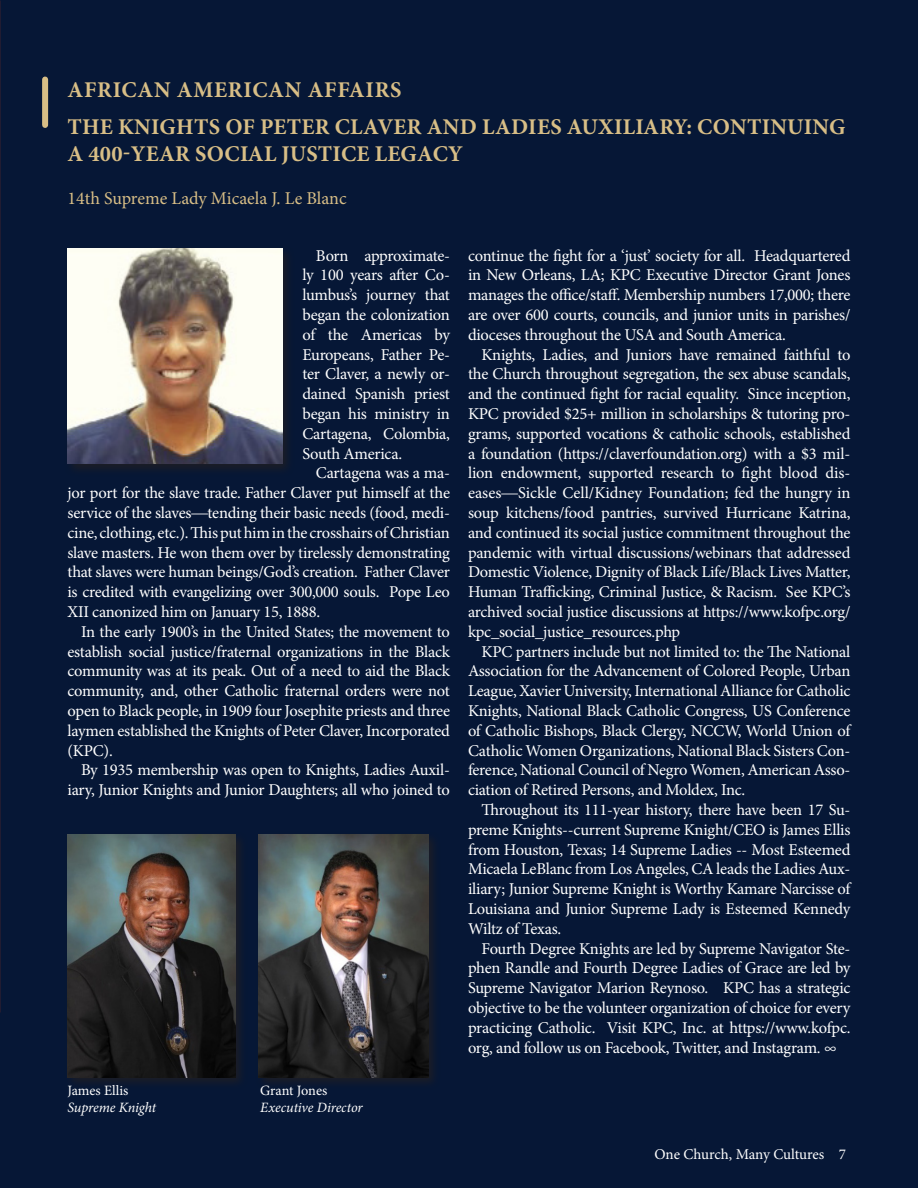
<style>
.page{position:relative;width:918px;height:1188px;background:#061736}
.page>*{position:absolute;margin:0;border:0;box-sizing:border-box;transform-origin:0 0}
.Header_Orange{font:700 22.5px/27px "Minion Pro";letter-spacing:.01em;color:#d8be86}
.Header_Orange-2{font:700 22.5px "Minion Pro";letter-spacing:.03em;color:#d8be86}
.t1{font:18px "Minion Pro";color:#d8be86}
.t2{font:16.5px/19.8px "Minion Pro";letter-spacing:-.015em;color:#fff;text-align:justify}
.t3{font:15px "Minion Pro";letter-spacing:-.01em;color:#fff}
.t4{font:italic 14.25px "Minion Pro";letter-spacing:-.01em;color:#fff}
.t5{font:14.25px "Minion Pro";letter-spacing:-.005em;color:#fff}
.s1{font-family:"Times New Roman"}
</style>
<div class="page">
<div style="left:42px;top:80px;width:6px;height:45px;background:#d8be86"></div>
<div style="left:64px;top:245px;width:231px;height:231px;background:#231f20;opacity:.75"></div>
<img style="left:68px;top:249px;width:214px;height:214px">
<div style="left:64px;top:831px;width:184px;height:260px;background:#231f20;opacity:.75"></div>
<img style="left:68px;top:834px;width:167px;height:243px">
<div style="left:255px;top:831px;width:186px;height:260px;background:#231f20;opacity:.75"></div>
<img style="left:259px;top:834px;width:169px;height:243px">
<p class="Header_Orange-2" style="left:68px;top:74px;width:336px">AFRICAN AMERICAN AFFAIRS</p>
<p class="Header_Orange" style="left:68px;top:114px;width:780px">THE KNIGHTS OF PETER CLAVER AND LADIES AUXILIARY: CONTINUING<br>A 400-YEAR SOCIAL JUSTICE LEGACY</p>
<p class="t1" style="left:68px;top:186px;width:281px">14th Supreme Lady Micaela J. Le Blanc</p>
<p class="t2" style="left:302px;top:246px;width:149px;text-indent:14px">Born approximate&shy;ly 100 years after Co&shy;lumbus’s journey that began the colonization of the Americas by Europeans, Father Pe&shy;ter Claver, a newly or&shy;dained Spanish priest began his ministry in Cartagena, Colombia, South America.</p>
<p class="t2" style="left:68px;top:463px;width:384px;text-indent:248px">Cartagena was a ma&shy;jor port for the slave trade. Father Claver put himself at the service of the slaves<span class="s1">—</span>tending their basic needs (food, medi&shy;cine, clothing, etc.). This put him in the crosshairs of Christian slave masters. He won them over by tirelessly demonstrating that slaves were human beings/God’s creation. Father Claver is credited with evangelizing over 300,000 souls. Pope Leo XII canonized him on January 15, 1888.</p>
<p class="t2" style="left:68px;top:622px;width:384px;text-indent:14px">In the early 1900’s in the United States; the movement to establish social justice/fraternal organizations in the Black community was at its peak. Out of a need to aid the Black community, and, other Catholic fraternal orders were not open to Black people, in 1909 four Josephite priests and three laymen established the Knights of Peter Claver, Incorporated (KPC).</p>
<p class="t2" style="left:68px;top:760px;width:384px;text-align:right">By 1935 membership was open to Knights, Ladies Auxil&shy;iary, Junior Knights and Junior Daughters; all who joined to</p>
<p class="t5" style="left:68px;top:1081px;width:63px">James Ellis</p>
<p class="t4" style="left:68px;top:1098px;width:90px">Supreme Knight</p>
<p class="t5" style="left:260px;top:1081px;width:69px">Grant Jones</p>
<p class="t4" style="left:260px;top:1098px;width:104px">Executive Director</p>
<p class="t2" style="left:468px;top:246px;width:384px">continue the fight for a ‘just’ society for all. Headquartered in New Orleans, LA; KPC Executive Director Grant Jones manages the office/staff. Membership numbers 17,000; there are over 600 courts, councils, and junior units in parishes/ dioceses throughout the USA and South America.</p>
<p class="t2" style="left:468px;top:345px;width:384px;text-indent:14px">Knights, Ladies, and Juniors have remained faithful to the Church throughout segregation, the sex abuse scandals, and the continued fight for racial equality. Since inception, KPC provided $25+ million in scholarships &amp; tutoring pro&shy;grams, supported vocations &amp; catholic schools, established a foundation (https://claverfoundation.org) with a $3 mil&shy;lion endowment, supported research to fight blood dis&shy;eases<span class="s1">—</span>Sickle Cell/Kidney Foundation; fed the hungry in soup kitchens/food pantries, survived Hurricane Katrina, and continued its social justice commitment throughout the pandemic with virtual discussions/webinars that addressed Domestic Violence, Dignity of Black Life/Black Lives Matter, Human Trafficking, Criminal Justice, &amp; Racism. See KPC’s archived social justice discussions at https://www.kofpc.org/ kpc_social_justice_resources.php</p>
<p class="t2" style="left:468px;top:642px;width:384px;text-indent:14px">KPC partners include but not limited to: the The National Association for the Advancement of Colored People, Urban League, Xavier University, International Alliance for Catholic Knights, National Black Catholic Congress, US Conference of Catholic Bishops, Black Clergy, NCCW, World Union of Catholic Women Organizations, National Black Sisters Con&shy;ference, National Council of Negro Women, American Asso&shy;ciation of Retired Persons, and Moldex, Inc.</p>
<p class="t2" style="left:468px;top:800px;width:384px;text-indent:14px">Throughout its 111-year history, there have been 17 Su&shy;preme Knights--current Supreme Knight/CEO is James Ellis from Houston, Texas; 14 Supreme Ladies -- Most Esteemed Micaela LeBlanc from Los Angeles, CA leads the Ladies Aux&shy;iliary; Junior Supreme Knight is Worthy Kamare Narcisse of Louisiana and Junior Supreme Lady is Esteemed Kennedy Wiltz of Texas.</p>
<p class="t2" style="left:468px;top:939px;width:384px;text-indent:14px">Fourth Degree Knights are led by Supreme Navigator Ste&shy;phen Randle and Fourth Degree Ladies of Grace are led by Supreme Navigator Marion Reynoso. KPC has a strategic objective to be the volunteer organization of choice for every practicing Catholic. Visit KPC, Inc. at https://www.kofpc. org, and follow us on Facebook, Twitter, and Instagram. ∞</p>
<p class="t3" style="left:654px;top:1144px;width:172px">One Church, Many Cultures</p>
<p class="t3" style="left:839px;top:1144px;width:9px">7</p>
</div>
